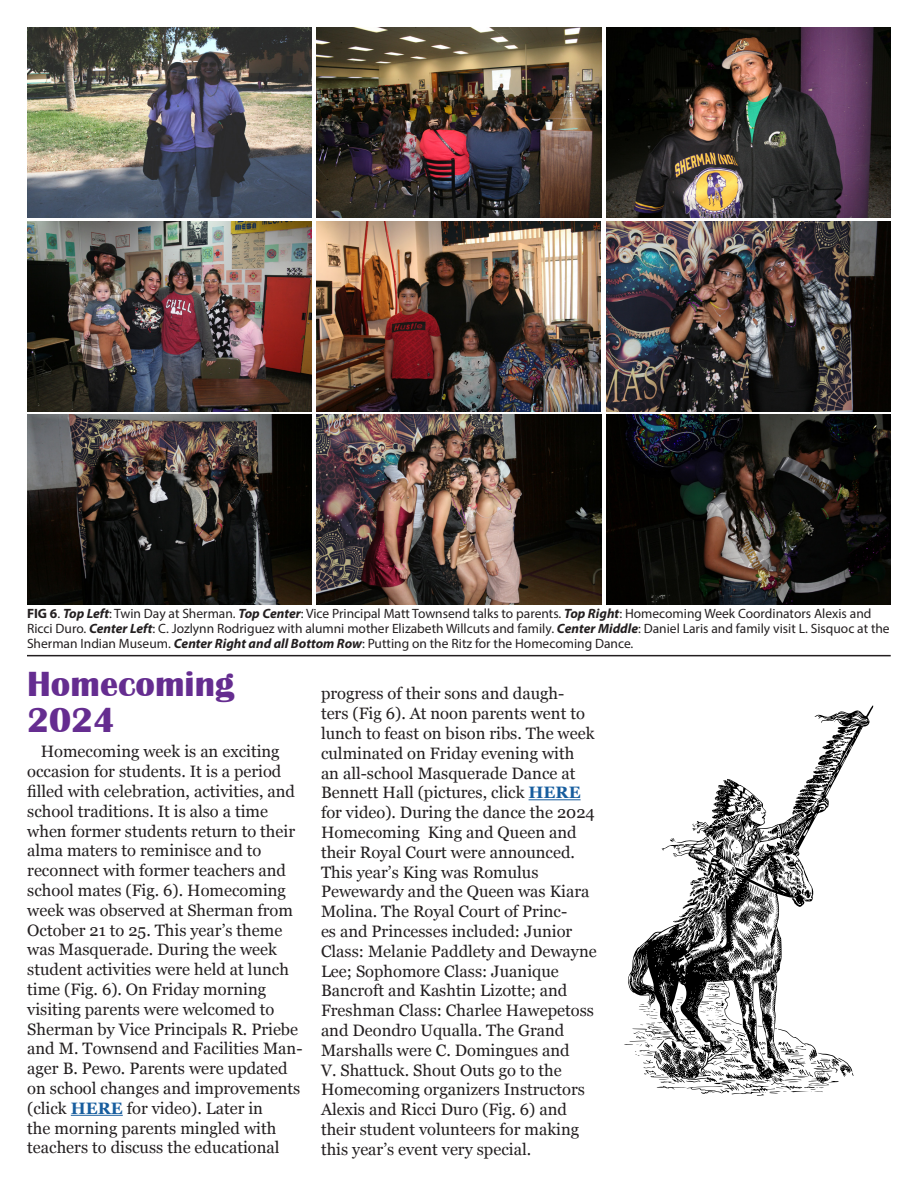
<style>
.page{position:relative;width:918px;height:1188px;background:#fff}
.page>*{position:absolute;margin:0;border:0;box-sizing:border-box;transform-origin:0 0}
.Major_Heading{font:700 36px/36px "Britannic";color:#652d90}
.Body_Text{font:16.5px/19.8px "Georgia";color:#231f20}
.Captions{font:13.5px/15px "Myriad Pro";color:#231f20}
.s1{font-weight:700}
.s2{font-weight:700;font-style:italic}
.s3{font-weight:700;color:#175d9e}
</style>
<div class="page">
<img style="left:316px;top:27px;width:285px;height:190px">
<img style="left:316px;top:221px;width:285px;height:190px">
<img style="left:316px;top:415px;width:285px;height:190px">
<img style="left:606px;top:27px;width:285px;height:190px">
<img style="left:606px;top:221px;width:285px;height:190px">
<img style="left:606px;top:415px;width:285px;height:190px">
<img style="left:27px;top:27px;width:285px;height:190px">
<img style="left:27px;top:221px;width:285px;height:190px">
<img style="left:27px;top:415px;width:285px;height:190px">
<hr style="left:71px;top:1115px;width:52px;height:1px;background:#175d9e">
<hr style="left:27px;top:655px;width:864px;height:1px;background:#231f20">
<hr style="left:529px;top:799px;width:52px;height:1px;background:#175d9e">
<svg style="left:624px;top:706px;width:249px;height:390px"></svg>
<p class="Captions" style="left:27px;top:606px;width:864px"><span class="s1">FIG 6</span>. <span class="s2">Top Left</span>: Twin Day at Sherman. <span class="s2">Top Center</span>: Vice Principal Matt Townsend talks to parents. <span class="s2">Top Right</span>: Homecoming Week Coordinators Alexis and<br>Ricci Duro. <span class="s2">Center Left</span>: C. Jozlynn Rodriguez with alumni mother Elizabeth Willcuts and family. <span class="s2">Center Middle</span>: Daniel Laris and family visit L. Sisquoc at the<br>Sherman Indian Museum. <span class="s2">Center Right and all Bottom Row</span>: Putting on the Ritz for the Homecoming Dance.</p>
<p class="Body_Text" style="left:321px;top:683px;width:277px">progress of their sons and daugh-<br>ters (Fig 6). At noon parents went to lunch to feast on bison ribs. The week culminated on Friday evening with<br>an all-school Masquerade Dance at Bennett Hall (pictures, click <span class="s3">HERE </span>for video). During the dance the 2024<br>Homecoming King and Queen and their Royal Court were announced.<br>This year’s King was Romulus Pewewardy and the Queen was Kiara Molina. The Royal Court of Princ-<br>es and Princesses included: Junior Class: Melanie Paddlety and Dewayne Lee; Sophomore Class: Juanique Bancroft and Kashtin Lizotte; and Freshman Class: Charlee Hawepetoss and Deondro Uqualla. The Grand Marshalls were C. Domingues and<br>V. Shattuck. Shout Outs go to the Homecoming organizers Instructors Alexis and Ricci Duro (Fig. 6) and their student volunteers for making this year’s event very special.</p>
<p class="Major_Heading" style="left:27px;top:667px;width:209px">Homecoming<br>2024</p>
<p class="Body_Text" style="left:27px;top:741px;width:277px;text-indent:14px">Homecoming week is an exciting occasion for students. It is a period filled with celebration, activities, and school traditions. It is also a time when former students return to their alma maters to reminisce and to reconnect with former teachers and school mates (Fig. 6). Homecoming week was observed at Sherman from October 21 to 25. This year’s theme was Masquerade. During the week student activities were held at lunch time (Fig. 6). On Friday morning visiting parents were welcomed to Sherman by Vice Principals R. Priebe and M. Townsend and Facilities Man&shy;ager B. Pewo. Parents were updated on school changes and improvements (click <span class="s3">HERE</span> for video). Later in<br>the morning parents mingled with teachers to discuss the educational</p>
</div>
